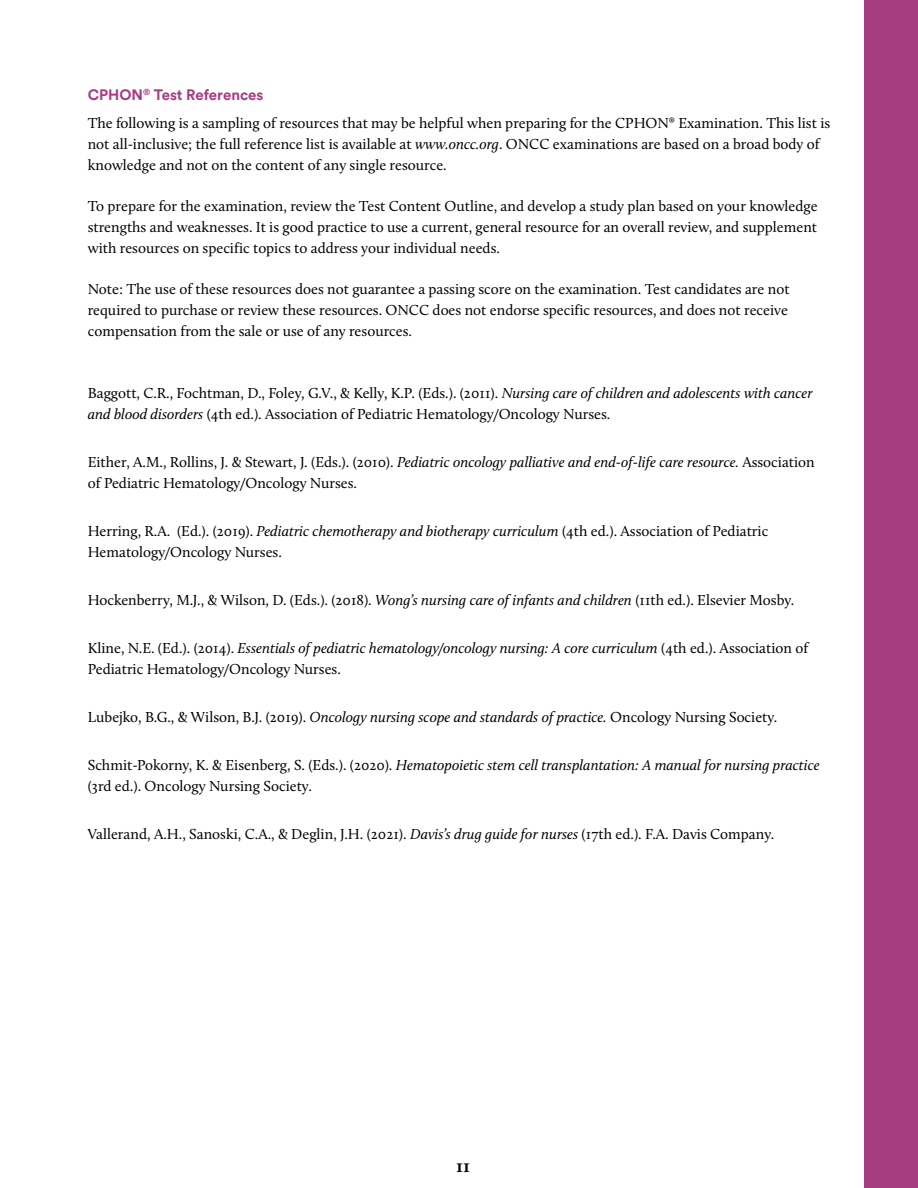
<style>
.page{position:relative;width:918px;height:1188px;background:#fff}
.page>*{position:absolute;margin:0;border:0;box-sizing:border-box;transform-origin:0 0}
.t1{font:700 18px "Calluna";color:#000}
.t2{font:15px/21px "Calluna";color:#000}
.t3{font:700 15px "Circular Std";color:#a53c82}
.s1{font-style:italic}
</style>
<div class="page">
<div style="left:864px;top:0;width:54px;height:1188px;background:#a53c82"></div>
<p class="t3" style="left:88px;top:85px;width:177px">CPHON<sup>®</sup> Test References</p>
<p class="t2" style="left:88px;top:112px;width:744px">The following is a sampling of resources that may be helpful when preparing for the CPHON® Examination. This list is not all-inclusive; the full reference list is available at <span class="s1">www.oncc.org</span>. ONCC examinations are based on a broad body of knowledge and not on the content of any single resource.</p>
<p class="t2" style="left:88px;top:195px;width:731px;text-align:justify">To prepare for the examination, review the Test Content Outline, and develop a study plan based on your knowledge strengths and weaknesses. It is good practice to use a current, general resource for an overall review, and supplement with resources on specific topics to address your individual needs.</p>
<p class="t2" style="left:88px;top:278px;width:703px;text-align:justify">Note: The use of these resources does not guarantee a passing score on the examination. Test candidates are not required to purchase or review these resources. ONCC does not endorse specific resources, and does not receive compensation from the sale or use of any resources.</p>
<p class="t2" style="left:88px;top:382px;width:726px">Baggott, C.R., Fochtman, D., Foley, G.V., &amp; Kelly, K.P. (Eds.). (2011). <span class="s1">Nursing care of children and adolescents with cancer and blood disorders</span> (4th ed.). Association of Pediatric Hematology/Oncology Nurses.</p>
<p class="t2" style="left:88px;top:451px;width:729px">Either, A.M., Rollins, J. &amp; Stewart, J. (Eds.). (2010). <span class="s1">Pediatric oncology palliative and end-of-life care resource.</span> Association of Pediatric Hematology/Oncology Nurses.</p>
<p class="t2" style="left:88px;top:520px;width:682px">Herring, R.A. (Ed.). (2019). <span class="s1">Pediatric chemotherapy and biotherapy curriculum</span> (4th ed.). Association of Pediatric<br>Hematology/Oncology Nurses.</p>
<p class="t2" style="left:88px;top:589px;width:708px">Hockenberry, M.J., &amp; Wilson, D. (Eds.). (2018). <span class="s1">Wong’s nursing care of infants and children</span> (11th ed.). Elsevier Mosby.</p>
<p class="t2" style="left:88px;top:637px;width:722px">Kline, N.E. (Ed.). (2014). <span class="s1">Essentials of pediatric hematology/oncology nursing: A core curriculum</span> (4th ed.). Association of<br>Pediatric Hematology/Oncology Nurses.</p>
<p class="t2" style="left:88px;top:706px;width:691px">Lubejko, B.G., &amp; Wilson, B.J. (2019). <span class="s1">Oncology nursing scope and standards of practice.</span> Oncology Nursing Society.</p>
<p class="t2" style="left:88px;top:754px;width:733px">Schmit-Pokorny, K. &amp; Eisenberg, S. (Eds.). (2020). <span class="s1">Hematopoietic stem cell transplantation: A manual for nursing practice </span>(3rd ed.). Oncology Nursing Society.</p>
<p class="t2" style="left:88px;top:823px;width:688px">Vallerand, A.H., Sanoski, C.A., &amp; Deglin, J.H. (2021). <span class="s1">Davis’s drug guide for nurses</span> (17th ed.). F.A. Davis Company.</p>
<p class="t1" style="left:456px;top:1154px;width:16px">11</p>
</div>
